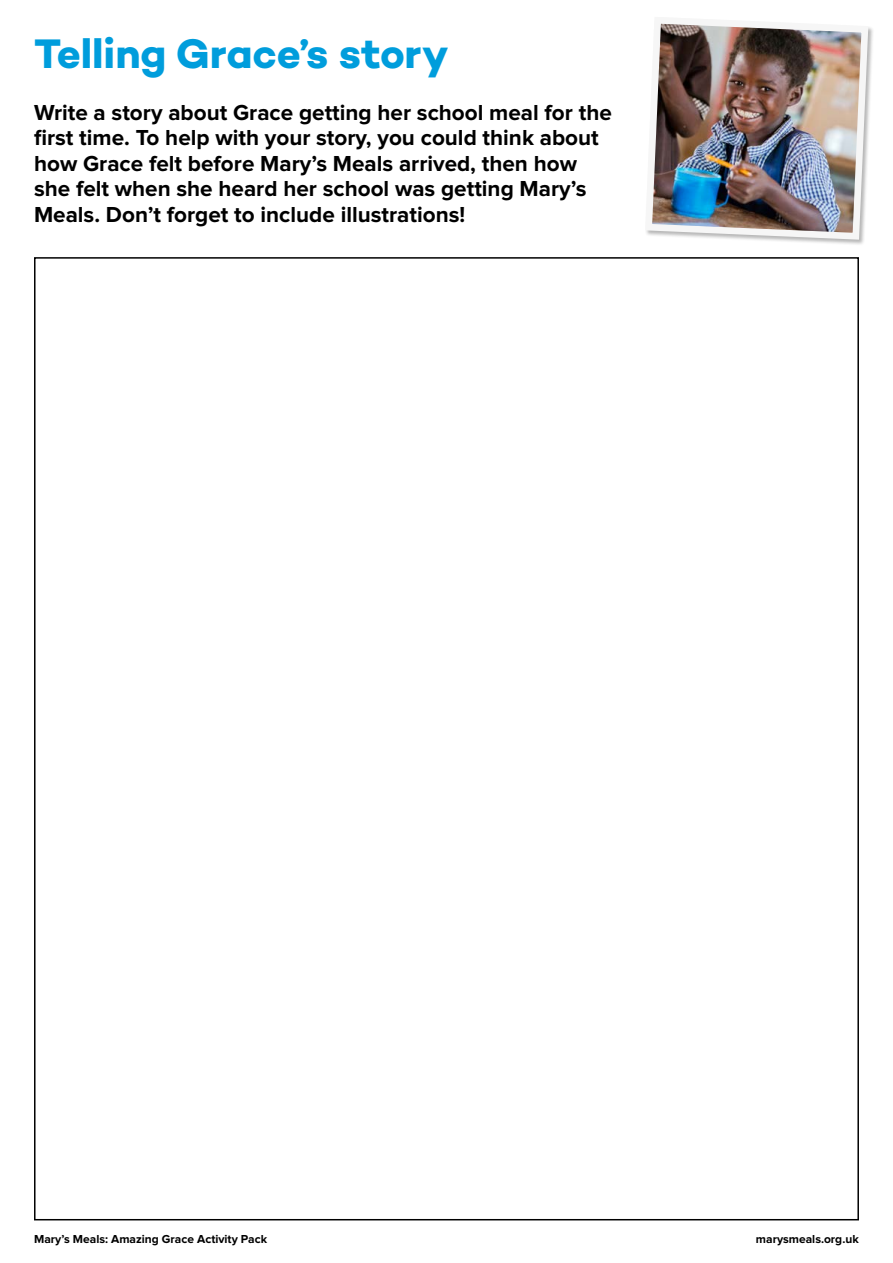
<style>
.page{position:relative;width:893px;height:1263px;background:#fff}
.page>*{position:absolute;margin:0;border:0;box-sizing:border-box;transform-origin:0 0}
.t1{font:700 42px "Campton";color:#009ddc}
.t2{font:700 22.5px/25.5px "Proxima Nova";color:#000}
.t3{font:700 12px "Proxima Nova";color:#000}
</style>
<div class="page">
<img style="left:646px;top:23px;width:226px;height:220px">
<h1 class="t1" style="left:34px;top:26px;width:416px">Telling Grace’s story</h1>
<p class="t2" style="left:34px;top:101px;width:579px">Write a story about Grace getting her school meal for the first time. To help with your story, you could think about how Grace felt before Mary’s Meals arrived, then how she felt when she heard her school was getting Mary’s Meals. Don’t forget to include illustrations!</p>
<p class="t3" style="left:34px;top:1233px;width:234px">Mary’s Meals: Amazing Grace Activity Pack</p>
<p class="t3" style="left:756px;top:1233px;width:104px">marysmeals.org.uk</p>
</div>
